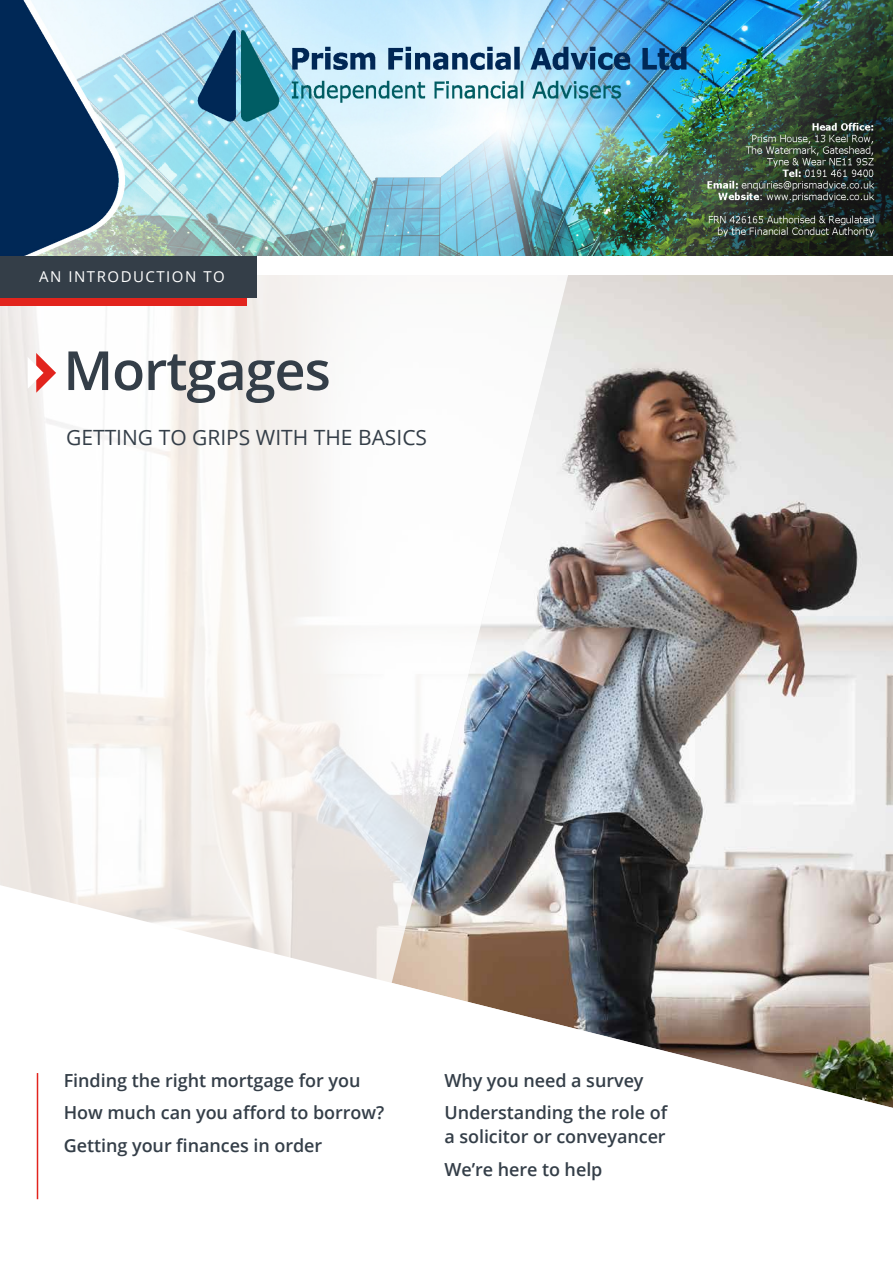
<style>
.page{position:relative;width:893px;height:1263px;background:#fff}
.page>*{position:absolute;margin:0;border:0;box-sizing:border-box;transform-origin:0 0}
.t1{font:600 54px "Open Sans";letter-spacing:-.02em;color:#343e48}
.t2{font:21px "Open Sans";color:#343e48}
.t3{font:600 18px/32.5px "Open Sans";letter-spacing:-.005em;color:#343e48}
.t4{font:15px "Open Sans";letter-spacing:.1em;color:#fff}
</style>
<div class="page">
<svg style="left:0;top:275px;width:392px;height:610px"></svg>
<img style="left:392px;top:275px;width:501px;height:610px">
<svg style="left:1px;top:885px;width:892px;height:315px"></svg>
<hr style="left:37px;top:1073px;width:1px;height:126px;background:#e2241d">
<svg style="left:28px;top:353px;width:28px;height:40px"></svg>
<div style="left:0;top:264px;width:247px;height:42px;background:#e2241d"></div>
<div style="left:0;top:255px;width:257px;height:43px;background:#343e48"></div>
<img style="left:0;top:0;width:893px;height:255px">
<p class="t4" style="left:39px;top:266px;width:187px">AN INTRODUCTION TO</p>
<h1 class="t1" style="left:63px;top:333px;width:269px">Mortgages</h1>
<p class="t2" style="left:66px;top:423px;width:363px">GETTING TO GRIPS WITH THE BASICS</p>
<p class="t3" style="left:64px;top:1064px;width:322px">Finding the right mortgage for you<br>How much can you afford to borrow?<br>Getting your finances in order</p>
<p class="t3" style="left:444px;top:1064px;width:224px">Why you need a survey<br>Understanding the role of</p>
<p class="t3" style="left:444px;top:1120px;width:223px">a solicitor or conveyancer<br>We’re here to help</p>
</div>
